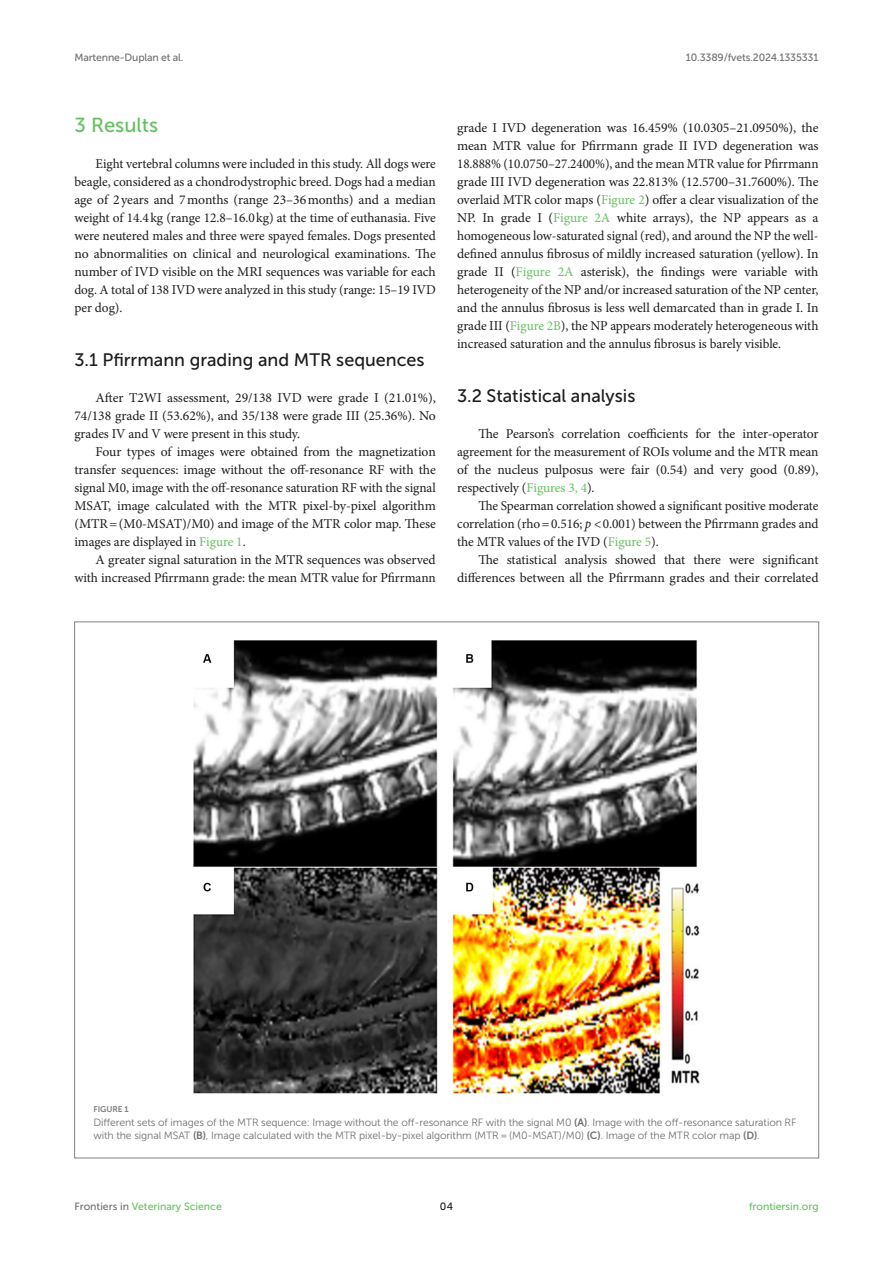
<style>
.page{position:relative;width:893px;height:1263px;background:#fff}
.page>*{position:absolute;margin:0;border:0;box-sizing:border-box;transform-origin:0 0}
.HEAD_1{font:20.25px "Museo Sans 500";color:#65c161}
.HEAD_2{font:18px "Museo Sans 500";color:#1b1c1b}
.TEXT{font:13.5px/18px "Minion Pro";letter-spacing:-.005em;color:#1b1c1b;text-align:justify}
.TEXT_FLUSH{font:13.5px/18px "Minion Pro";letter-spacing:-.005em;color:#1b1c1b;text-align:justify}
.FIG_LEG{font:10.5px/13.5px "Museo Sans 300";letter-spacing:-.01em;color:#706f70}
.t1{font:10.5px "Museo Sans 500";letter-spacing:-.015em;color:#706f70}
.t2{font:10.5px "Museo Sans 500";color:#65c161}
.t3{font:10.5px "Museo Sans 500";color:#1b1c1b}
.FIG_HD{font:8.25px "Museo Sans 700";letter-spacing:-.01em;color:#7e7f7f}
.s1{color:#65c161}
.s2{font-style:italic}
.s3{font-family:"Museo Sans 700"}
.s4{color:#706f70}
</style>
<div class="page">
<img style="left:194px;top:641px;width:506px;height:452px">
<p class="t1" style="left:74px;top:51px;width:111px">Martenne-Duplan et al.</p>
<p class="t1" style="left:686px;top:51px;width:134px">10.3389/fvets.2024.1335331</p>
<p class="HEAD_1" style="left:74px;top:114px;width:85px">3 Results</p>
<p class="TEXT_FLUSH" style="left:74px;top:155px;width:363px;text-indent:21px">Eight vertebral columns were included in this study. All dogs were beagle, considered as a chondrodystrophic breed. Dogs had a median age of 2years and 7months (range 23–36months) and a median weight of 14.4kg (range 12.8–16.0kg) at the time of euthanasia. Five were neutered males and three were spayed females. Dogs presented no abnormalities on clinical and neurological examinations. The number of IVD visible on the MRI sequences was variable for each dog. A total of 138 IVD were analyzed in this study (range: 15–19 IVD per dog).</p>
<p class="HEAD_2" style="left:74px;top:350px;width:352px">3.1 Pfirrmann grading and MTR sequences</p>
<p class="TEXT_FLUSH" style="left:74px;top:389px;width:363px;text-indent:21px">After T2WI assessment, 29/138 IVD were grade I (21.01%), 74/138 grade II (53.62%), and 35/138 were grade III (25.36%). No grades IV and V were present in this study.</p>
<p class="TEXT" style="left:74px;top:443px;width:363px;text-indent:21px">Four types of images were obtained from the magnetization transfer sequences: image without the off-resonance RF with the signal M0, image with the off-resonance saturation RF with the signal MSAT, image calculated with the MTR pixel-by-pixel algorithm (MTR=(M0-MSAT)/M0) and image of the MTR color map. These images are displayed in <span class="s1">Figure 1</span>.</p>
<p class="TEXT" style="left:74px;top:551px;width:363px;text-align:right">A greater signal saturation in the MTR sequences was observed with increased Pfirrmann grade: the mean MTR value for Pfirrmann</p>
<p class="TEXT" style="left:457px;top:119px;width:363px">grade I IVD degeneration was 16.459% (10.0305–21.0950%), the mean MTR value for Pfirrmann grade II IVD degeneration was 18.888% (10.0750–27.2400%), and the mean MTR value for Pfirrmann grade III IVD degeneration was 22.813% (12.5700–31.7600%). The overlaid MTR color maps (<span class="s1">Figure 2</span>) offer a clear visualization of the NP. In grade I (<span class="s1">Figure 2A</span> white arrays), the NP appears as a homogeneous low-saturated signal (red), and around the NP the well&shy;defined annulus fibrosus of mildly increased saturation (yellow). In grade II (<span class="s1">Figure 2A</span> asterisk), the findings were variable with heterogeneity of the NP and/or increased saturation of the NP center, and the annulus fibrosus is less well demarcated than in grade I. In grade III (<span class="s1">Figure 2B</span>), the NP appears moderately heterogeneous with increased saturation and the annulus fibrosus is barely visible.</p>
<p class="HEAD_2" style="left:457px;top:386px;width:180px">3.2 Statistical analysis</p>
<p class="TEXT_FLUSH" style="left:457px;top:425px;width:363px;text-indent:21px">The Pearson’s correlation coefficients for the inter-operator agreement for the measurement of ROIs volume and the MTR mean of the nucleus pulposus were fair (0.54) and very good (0.89), respectively (<span class="s1">Figures 3, 4</span>).</p>
<p class="TEXT" style="left:457px;top:497px;width:363px;text-indent:21px">The Spearman correlation showed a significant positive moderate correlation (rho=0.516; <span class="s2">p</span> &lt;0.001) between the Pfirrmann grades and the MTR values of the IVD (<span class="s1">Figure 5</span>).</p>
<p class="TEXT" style="left:457px;top:551px;width:363px;text-align:right">The statistical analysis showed that there were significant differences between all the Pfirrmann grades and their correlated</p>
<p class="FIG_HD" style="left:94px;top:1104px;width:37px">FIGURE 1</p>
<p class="FIG_LEG" style="left:94px;top:1115px;width:704px">Different sets of images of the MTR sequence: Image without the off-resonance RF with the signal M0 <span class="s3">(A)</span>. Image with the off-resonance saturation RF with the signal MSAT <span class="s3">(B)</span>, Image calculated with the MTR pixel-by-pixel algorithm (MTR = (M0-MSAT)/M0) <span class="s3">(C)</span>. Image of the MTR color map <span class="s3">(D)</span>.</p>
<p class="t2" style="left:74px;top:1200px;width:149px"><span class="s4">Frontiers in</span> Veterinary Science</p>
<p class="t3" style="left:440px;top:1200px;width:15px">04</p>
<p class="t2" style="left:749px;top:1200px;width:71px">frontiersin.org</p>
</div>
